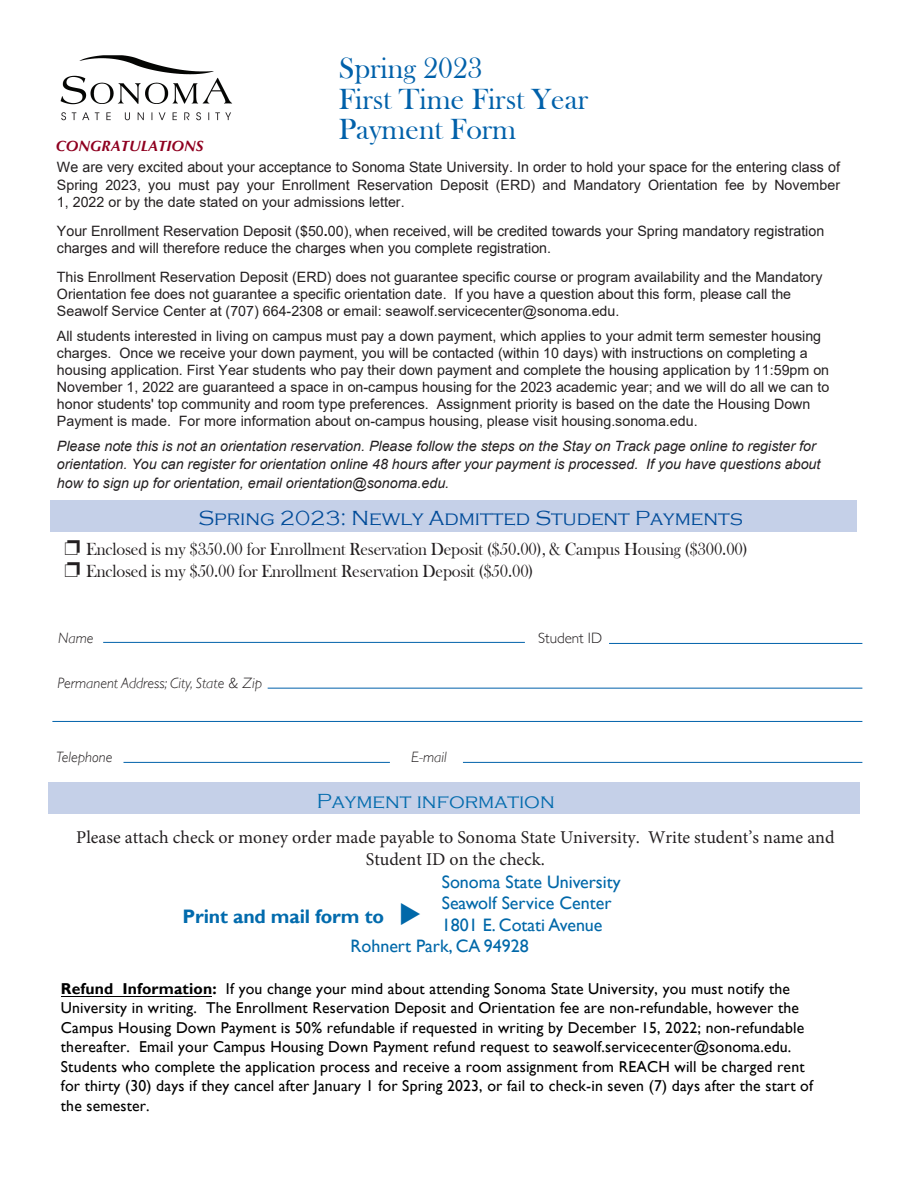
<style>
.page{position:relative;width:918px;height:1188px;background:#fff}
.page>*{position:absolute;margin:0;border:0;box-sizing:border-box;transform-origin:0 0}
.t1{font:30px/30.6px "Baskerville Old Face";color:#0161aa}
.t2{font:300 21px "Copperplate Gothic";color:#004b99}
.t3{font:300 21px "Copperplate Gothic";color:#026bad}
.t4{font:700 19.5px "Gill Sans";letter-spacing:-.01em;color:#026bad}
.t5{font:18px/21.6px "Bask Old Face";letter-spacing:-.01em;color:#231f20;scale:.95 1}
.t6{font:18px/21.6px "Minion Pro";color:#231f20;text-align:center}
.t7{font:18px/21.6px "Gill Sans";color:#0068a9}
.t8{font:15.75px/19.5px "Gill Sans";letter-spacing:.01em;color:#000}
.t9{font:italic 300 15px "Gill Sans";color:#231f20}
.t10{font:italic 700 15px "Optima";color:#8f0020}
.t11{font:300 15px "Gill Sans";color:#231f20}
.t12{font:14.25px/17.1px "Arial";color:#231f20}
.t13{font:14.25px/17.1px "Arial";color:#231f20;text-align:justify}
.t14{font:italic 14.25px/18.3px "Arial";color:#231f20}
.s1{font-family:"Bask Old Face"}
.s2{font-style:inherit}
.s3{font-weight:700}
.s4{font-family:"Baskerville Old Face"}
</style>
<div class="page">
<div style="left:49px;top:782px;width:811px;height:32px;background:#c5d0e8"></div>
<img style="left:60px;top:55px;width:173px;height:66px">
<hr style="left:268px;top:688px;width:594px;height:1px;background:#0161aa">
<hr style="left:124px;top:762px;width:266px;height:1px;background:#0161aa">
<hr style="left:463px;top:762px;width:399px;height:1px;background:#0161aa">
<hr style="left:103px;top:642px;width:422px;height:1px;background:#0161aa">
<hr style="left:609px;top:643px;width:253px;height:1px;background:#0161aa">
<hr style="left:52px;top:721px;width:810px;height:1px;background:#0161aa">
<div style="left:50px;top:501px;width:807px;height:31px;background:#c5d0e8"></div>
<hr style="left:61px;top:996px;width:151px;height:1px;background:#000">
<h1 class="t1" style="left:339px;top:54px;width:251px">Spring 2023<br>First Time F<span class="s1">irst Year</span></h1>
<h1 class="t1" style="left:339px;top:115px;width:179px">Payment Form</h1>
<p class="t13" style="left:57px;top:159px;width:785px">We are very excited about your acceptance to Sonoma State University. In order to hold your space for the entering class of <span class="s2">Spring 2023</span>, you must pay your Enrollment Reservation Deposit (ERD) and Mandatory Orientation <span class="s2">fee</span> by <span class="s2">November </span>1, <span class="s2">2022</span> or by the date stated on your admissions letter.</p>
<p class="t13" style="left:57px;top:222px;width:769px">Your Enrollment Reservation Deposit ($50<span class="s3">.</span>00), when received, will be credited towards your <span class="s2">Spring</span> mandatory registration charges and will therefore reduce the charges when you complete registration.</p>
<p class="t12" style="left:57px;top:268px;width:767px">This Enrollment Reservation Deposit (ERD) does not guarantee specific course or program availability and the Mandatory<br>Orientation fee does not guarantee a specific orientation date. If you have a question about this form, please call the<br>Seawolf Service Center at (707) 664-2308 or email: seawolf.servicecenter@sonoma.edu.</p>
<p class="t12" style="left:57px;top:327px;width:774px">All students interested in living on campus must pay a down payment, which applies to your admit term semester housing charges. Once we receive your down payment, you will be contacted (within 10 days) with instructions on completing a housing application. First Year students who pay their down payment and complete the housing application by 11:59pm on November 1, 2022 are guaranteed a space in on-campus housing for the 2023 academic year; and we will do all we can to honor students' top community and room type preferences. Assignment priority is based on the date the Housing Down Payment is made. For more information about on-campus housing, please visit housing.sonoma.edu.</p>
<p class="t14" style="left:57px;top:437px;width:765px">Please note this is not an orientation reservation. Please follow the steps on the Stay on Track page online to register for orientation. You can register for orientation online 48 hours after your payment is processed. If you have questions about how to sign up for orientation, email orientation@sonoma.edu.</p>
<p class="t10" style="left:56px;top:137px;width:149px">CONGRATULATIONS</p>
<h2 class="t2" style="left:198px;top:506px;width:546px">Spring 2023: Newly Admitted Student Payments</h2>
<p class="t5" style="left:64px;top:539px;width:721px">❐ Enclosed is my $<span class="s4">350</span>.00 for Enrollment Reservation Deposit ($50.00), &amp; Campus Housing ($<span class="s4">300</span>.00) ❐ Enclosed is my $50.00 for Enrollment Reservation Deposit ($50.00)</p>
<p class="t9" style="left:58px;top:630px;width:37px">Name</p>
<p class="t9" style="left:58px;top:674px;width:206px">Permanent Address; City, State &amp; Zip</p>
<p class="t9" style="left:56px;top:748px;width:58px">Telephone</p>
<p class="t9" style="left:411px;top:748px;width:37px">E-mail</p>
<p class="t11" style="left:538px;top:626px;width:66px">Student ID</p>
<h2 class="t3" style="left:317px;top:790px;width:239px">Payment information</h2>
<p class="t6" style="left:76px;top:827px;width:760px">Please attach check or money order made payable to Sonoma State University. Write student’s name and<br>Student ID on the check.</p>
<h3 class="t4" style="left:183px;top:904px;width:203px">Print and mail form to</h3>
<p class="t7" style="left:442px;top:871px;width:180px">Sonoma State University<br>Seawolf Service Center<br>1801 E. Cotati Avenue</p>
<p class="t7" style="left:351px;top:936px;width:180px">Rohnert Park, CA 94928</p>
<p class="t8" style="left:61px;top:979px;width:754px"><span class="s3">Refund Information:</span> If you change your mind about attending Sonoma State University, you must notify the University in writing. The Enrollment Reservation Deposit and Orientation fee are non-refundable, however the Campus Housing Down Payment is 50% refundable if requested in writing by December 15, 2022; non-refundable thereafter. Email your Campus Housing Down Payment refund request to seawolf.servicecenter@sonoma.edu.<br>Students who complete the application process and receive a room assignment from REACH will be charged rent for thirty (30) days if they cancel after January 1 for Spring 2023, or fail to check-in seven (7) days after the start of the semester.</p>
</div>
